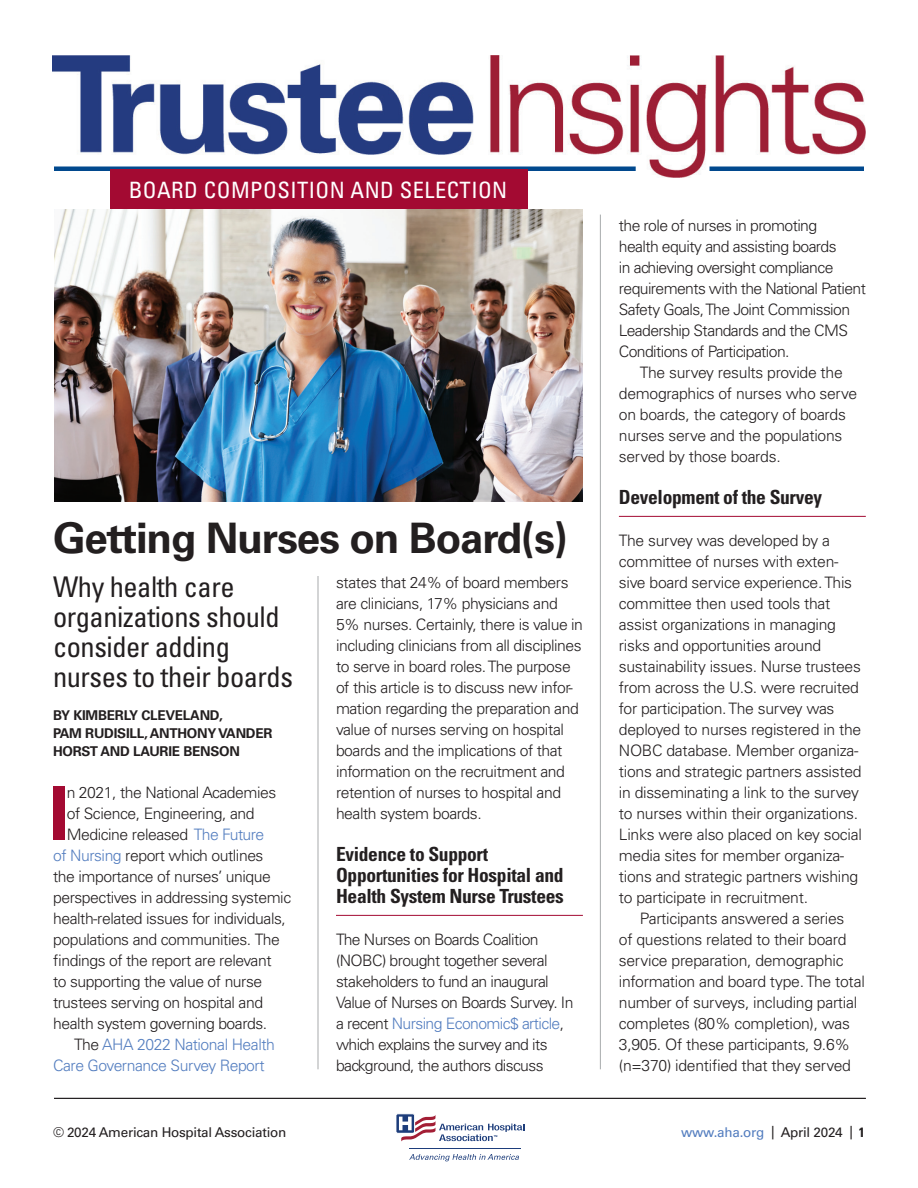
<style>
.page{position:relative;width:918px;height:1188px;background:#fff}
.page>*{position:absolute;margin:0;border:0;box-sizing:border-box;transform-origin:0 0}
.t1{font:700 73.8px "Univers LT Std";color:#a30a32}
.t2{font:700 42px "Univers LT Std";letter-spacing:-.03em;color:#231f20}
.t3{font:condensed 28.5px/30px "Univers LT Std";letter-spacing:-.015em;color:#231f20}
.t4{font:condensed 22.5px "Univers LT Std";letter-spacing:.02em;color:#fff}
.t5{font:700 condensed 19.5px/21px "Univers LT Std";letter-spacing:-.015em;color:#231f20}
.t6{font:300 15.75px/21px "Univers LT Std";letter-spacing:-.03em;color:#231f20}
.t7{font:300 15.75px "Univers LT Std";letter-spacing:-.03em;color:#537dbf}
.t8{font:700 13.5px/18px "Univers LT Std";letter-spacing:-.02em;color:#231f20}
.t9{font:13.5px "Univers LT Std";letter-spacing:-.02em;color:#231f20}
.t10{font:13.5px "Univers LT Std";letter-spacing:-.02em;color:#537dbf}
.s1{color:#537dbf}
.s2{color:#231f20}
.s3{font-weight:700;font-stretch:condensed;color:#231f20}
</style>
<div class="page">
<hr style="left:409px;top:1148px;width:112px;height:1px;background:#1d3d7b">
<svg style="left:409px;top:1154px;width:110px;height:7px"></svg>
<svg style="left:396px;top:1113px;width:128px;height:29px"></svg>
<hr style="left:54px;top:1098px;width:812px;height:1px;background:#231f20">
<img style="left:52px;top:56px;width:814px;height:122px">
<div style="left:710px;top:166px;width:154px;height:5px;background:#01498e"></div>
<svg style="left:54px;top:166px;width:582px;height:5px;background:#39538b"></svg>
<hr style="left:600px;top:215px;width:1px;height:854px;background:#a8abac">
<hr style="left:336px;top:915px;width:247px;height:1px;background:#a30a32">
<hr style="left:619px;top:516px;width:247px;height:1px;background:#a30a32">
<div style="left:110px;top:170px;width:417px;height:39px;background:#a30a32"></div>
<hr style="left:318px;top:576px;width:1px;height:493px;background:#a8abac">
<img style="left:54px;top:209px;width:529px;height:292px">
<h3 class="t4" style="left:129px;top:176px;width:380px">BOARD COMPOSITION AND SELECTION</h3>
<h2 class="t2" style="left:53px;top:514px;width:516px">Getting Nurses on Board(s)</h2>
<h3 class="t3" style="left:53px;top:571px;width:241px">Why health care organizations should consider adding nurses to their boards</h3>
<p class="t8" style="left:53px;top:706px;width:221px">BY KIMBERLY CLEVELAND,<br>PAM RUDISILL, ANTHONY VANDER<br>HORST AND LAURIE BENSON</p>
<h1 class="t1" style="left:49px;top:771px;width:22px">I</h1>
<p class="t6" style="left:67px;top:782px;width:211px">n 2021, the National Academies</p>
<p class="t6" style="left:67px;top:803px;width:189px">of Science, Engineering, and</p>
<p class="t6" style="left:67px;top:824px;width:199px">Medicine released <span class="s1">The Future</span></p>
<p class="t6" style="left:53px;top:845px;width:212px"><span class="s1">of Nursing</span> report which outlines</p>
<p class="t6" style="left:53px;top:866px;width:219px">the importance of nurses’ unique</p>
<p class="t6" style="left:53px;top:887px;width:240px">perspectives in addressing systemic</p>
<p class="t6" style="left:53px;top:908px;width:234px">health-related issues for individuals,</p>
<p class="t6" style="left:53px;top:929px;width:228px">populations and communities. The</p>
<p class="t6" style="left:53px;top:950px;width:220px">findings of the report are relevant</p>
<p class="t6" style="left:53px;top:971px;width:211px">to supporting the value of nurse</p>
<p class="t6" style="left:53px;top:992px;width:212px">trustees serving on hospital and</p>
<p class="t6" style="left:53px;top:1013px;width:216px">health system governing boards.</p>
<p class="t7" style="left:74px;top:1035px;width:202px"><span class="s2">The</span> AHA 2022 National Health</p>
<p class="t7" style="left:53px;top:1056px;width:213px">Care Governance Survey Report</p>
<p class="t6" style="left:336px;top:572px;width:249px">states that 24% of board members are clinicians, 17% physicians and 5% nurses. Certainly, there is value in including clinicians from all disciplines to serve in board roles. The purpose of this article is to discuss new infor&shy;mation regarding the preparation and value of nurses serving on hospital boards and the implications of that information on the recruitment and retention of nurses to hospital and health system boards.</p>
<p class="t5" style="left:336px;top:843px;width:229px">Evidence to Support<br>Opportunities for Hospital and<br>Health System Nurse Trustees</p>
<p class="t6" style="left:336px;top:929px;width:239px">The Nurses on Boards Coalition (NOBC) brought together several stakeholders to fund an inaugural Value of Nurses on Boards Survey. In a recent <span class="s1">Nursing Economic$ article</span>, which explains the survey and its background, the authors discuss</p>
<p class="t6" style="left:619px;top:215px;width:249px">the role of nurses in promoting<br>health equity and assisting boards<br>in achieving oversight compliance requirements with the National Patient Safety Goals, The Joint Commission Leadership Standards and the CMS Conditions of Participation.</p>
<p class="t6" style="left:619px;top:362px;width:240px;text-indent:21px">The survey results provide the demographics of nurses who serve on boards, the category of boards nurses serve and the populations served by those boards.</p>
<p class="t5" style="left:619px;top:486px;width:205px">Development of the Survey</p>
<p class="t6" style="left:619px;top:530px;width:244px">The survey was developed by a committee of nurses with exten&shy;sive board service experience. This committee then used tools that assist organizations in managing risks and opportunities around sustainability issues. Nurse trustees from across the U.S. were recruited for participation. The survey was deployed to nurses registered in the NOBC database. Member organiza&shy;tions and strategic partners assisted in disseminating a link to the survey to nurses within their organizations.<br>Links were also placed on key social media sites for member organiza&shy;tions and strategic partners wishing to participate in recruitment.</p>
<p class="t6" style="left:619px;top:908px;width:248px;text-indent:21px">Participants answered a series<br>of questions related to their board service preparation, demographic information and board type. The total number of surveys, including partial completes (80% completion), was 3,905. Of these participants, 9.6% (n=370) identified that they served</p>
<p class="t9" style="left:53px;top:1125px;width:235px">© 2024 American Hospital Association</p>
<p class="t10" style="left:681px;top:1125px;width:185px">www.aha.org <span class="s2">| April 2024 |</span> <span class="s3">1</span></p>
</div>
